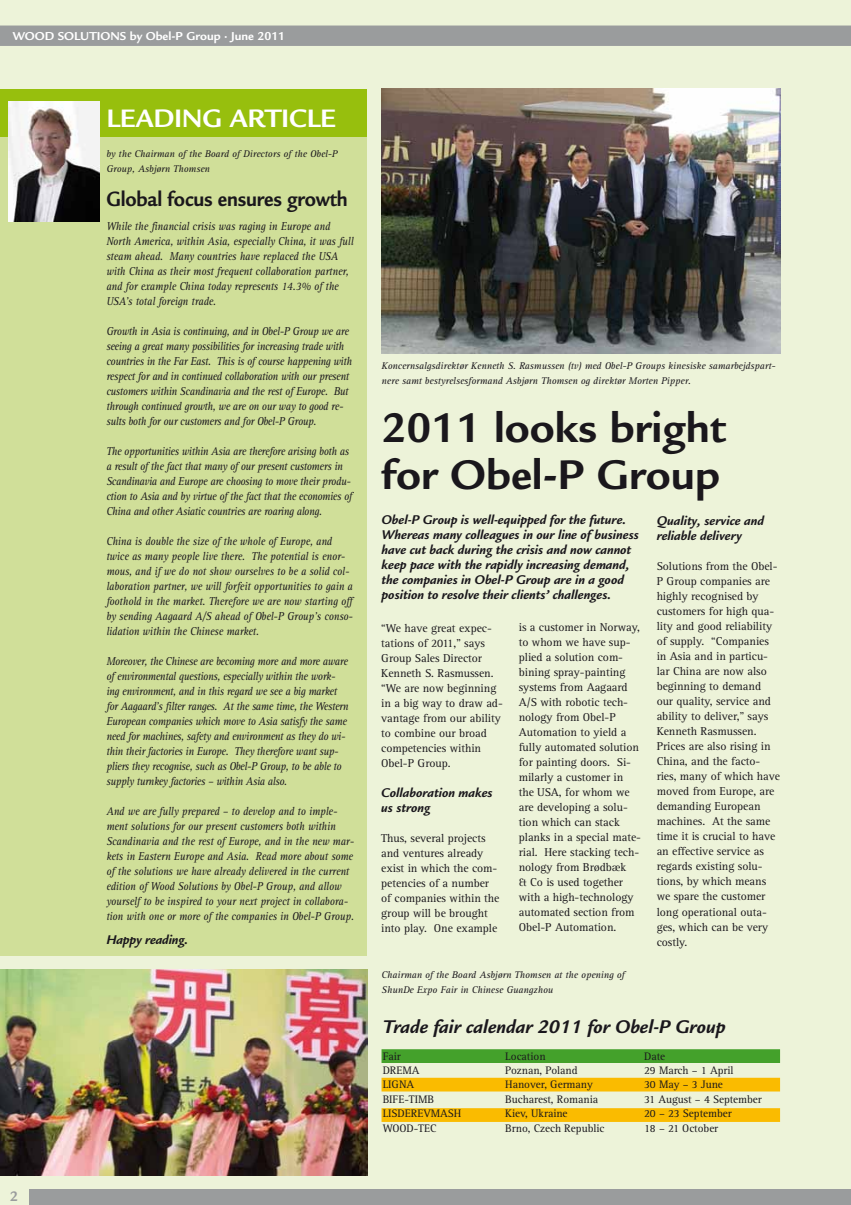
<style>
.page{position:relative;width:851px;height:1205px;background:#fff}
.page>*{position:absolute;margin:0;border:0;box-sizing:border-box;transform-origin:0 0}
.t1{font:700 45px/47.5px "Legacy Sans";color:#1a171c}
.t2{font:700 27.5px "Legacy Sans";letter-spacing:.23em;color:#fff}
.t3{font:700 22.5px "Legacy Sans";letter-spacing:-.01em;color:#1a171c;scale:.9 1}
.t4{font:italic 700 20px "Legacy Sans";color:#1a171c}
.t5{font:700 15px "Legacy Sans";color:#9a9c9d}
.t6{font:italic 700 13.75px/15px "Legacy Sans";color:#1a171c}
.t7{font:700 12.5px "Legacy Sans";color:#fff}
.t8{font:11.75px/15px "Rotis Serif";letter-spacing:-.005em;color:#1a171c}
.t9{font:italic 11.75px/15px "Rotis Serif";letter-spacing:-.03em;color:#1a171c;scale:.9 1}
.t10{font:italic 11.75px/15px "Rotis Serif";letter-spacing:-.01em;color:#1a171c;scale:.9 1}
.t11{font:11.25px "Rotis Serif";letter-spacing:-.005em;color:#1a171c}
.t12{font:italic 10px/15px "Rotis Serif";letter-spacing:-.005em;color:#1a171c}
</style>
<div class="page">
<div style="left:0;top:0;width:850px;height:1205px;background:#edf3d9"></div>
<div style="left:0;top:90px;width:366px;height:866px;background:#d0df99"></div>
<div style="left:0;top:89px;width:366px;height:47px;background:#97bf0d"></div>
<div style="left:29px;top:1189px;width:821px;height:16px;background:#9a9c9d"></div>
<div style="left:0;top:26px;width:851px;height:20px;background:#9a9c9d"></div>
<img style="left:8px;top:102px;width:91px;height:119px">
<img style="left:381px;top:89px;width:399px;height:264px">
<div style="left:381px;top:1049px;width:399px;height:14px;background:#44a12b"></div>
<div style="left:381px;top:1078px;width:399px;height:13px;background:#fabb00"></div>
<div style="left:381px;top:1108px;width:399px;height:14px;background:#fabb00"></div>
<img style="left:0;top:970px;width:367px;height:205px">
<p class="t7" style="left:13px;top:29px;width:274px">Wood Solutions by Obel-P Group · June 2011</p>
<p class="t5" style="left:10px;top:1187px;width:10px">2</p>
<h2 class="t2" style="left:106px;top:103px;width:231px">Leading article</h2>
<p class="t12" style="left:106px;top:147px;width:233px">by the Chairman of the Board of Directors of the Obel-P<br>Group, Asbjørn Thomsen</p>
<h3 class="t3" style="left:106px;top:186px;width:269px">Global focus ensures growth</h3>
<p class="t10" style="left:106px;top:219px;width:276px">While the financial crisis was raging in Europe and North America, within Asia, especially China, it was full steam ahead. Many countries have replaced the USA with China as their most frequent collaboration partner, and for example China today represents 14.3% of the USA’s total foreign trade.</p>
<p class="t9" style="left:106px;top:324px;width:274px">Growth in Asia is continuing, and in Obel-P Group we are seeing a great many possibilities for increasing trade with countries in the Far East. This is of course happening with respect for and in continued collaboration with our present customers within Scandinavia and the rest of Europe. But through continued growth, we are on our way to good re&shy;sults both for our customers and for Obel-P Group.</p>
<p class="t9" style="left:106px;top:444px;width:275px">The opportunities within Asia are therefore arising both as a result of the fact that many of our present customers in Scandinavia and Europe are choosing to move their produ&shy;ction to Asia and by virtue of the fact that the economies of China and other Asiatic countries are roaring along.</p>
<p class="t10" style="left:106px;top:534px;width:275px">China is double the size of the whole of Europe, and twice as many people live there. The potential is enor&shy;mous, and if we do not show ourselves to be a solid col&shy;laboration partner, we will forfeit opportunities to gain a foothold in the market. Therefore we are now starting off by sending Aagaard A/S ahead of Obel-P Group’s conso&shy;lidation within the Chinese market.</p>
<p class="t9" style="left:106px;top:654px;width:270px">Moreover, the Chinese are becoming more and more aware of environmental questions, especially within the work&shy;ing environment, and in this regard we see a big market for Aagaard’s filter ranges. At the same time, the Western European companies which move to Asia satisfy the same need for machines, safety and environment as they do wi&shy;thin their factories in Europe. They therefore want sup&shy;pliers they recognise, such as Obel-P Group, to be able to supply turnkey factories – within Asia also.</p>
<p class="t10" style="left:106px;top:804px;width:276px">And we are fully prepared – to develop and to imple&shy;ment solutions for our present customers both within Scandinavia and the rest of Europe, and in the new mar&shy;kets in Eastern Europe and Asia. Read more about some of the solutions we have already delivered in the current edition of Wood Solutions by Obel-P Group, and allow yourself to be inspired to your next project in collabora&shy;tion with one or more of the companies in Obel-P Group.</p>
<p class="t6" style="left:106px;top:932px;width:83px">Happy reading.</p>
<p class="t12" style="left:381px;top:359px;width:395px">Koncernsalgsdirektør Kenneth S. Rasmussen (tv) med Obel-P Groups kinesiske samarbejdspart&shy;nere samt bestyrelsesformand Asbjørn Thomsen og direktør Morten Pipper.</p>
<h1 class="t1" style="left:381px;top:404px;width:346px">2011 looks bright for Obel-P Group</h1>
<p class="t6" style="left:381px;top:512px;width:259px">Obel-P Group is well-equipped for the future.<br>Whereas many colleagues in our line of business have cut back during the crisis and now cannot keep pace with the rapidly increasing demand, the companies in Obel-P Group are in a good position to resolve their clients’ challenges.</p>
<p class="t8" style="left:381px;top:621px;width:123px">“We have great expec&shy;tations of 2011,” says<br>Group Sales Director<br>Kenneth S. Rasmussen. “We are now beginning in a big way to draw ad&shy;vantage from our ability to combine our broad competencies within<br>Obel-P Group.</p>
<p class="t6" style="left:381px;top:785px;width:113px">Collaboration makes us strong</p>
<p class="t8" style="left:381px;top:831px;width:120px">Thus, several projects and ventures already exist in which the com&shy;petencies of a number of companies within the group will be brought into play. One example</p>
<p class="t6" style="left:656px;top:513px;width:109px">Quality, service and reliable delivery</p>
<p class="t8" style="left:656px;top:559px;width:125px">Solutions from the Obel-<br>P Group companies are highly recognised by customers for high qua&shy;lity and good reliability of supply. “Companies in Asia and in particu&shy;lar China are now also beginning to demand our quality, service and ability to deliver,” says<br>Kenneth Rasmussen.<br>Prices are also rising in<br>China, and the facto&shy;ries, many of which have moved from Europe, are demanding European machines. At the same time it is crucial to have an effective service as regards existing solu&shy;tions, by which means we spare the customer long operational outa&shy;ges, which can be very costly.</p>
<p class="t8" style="left:518px;top:620px;width:124px">is a customer in Norway, to whom we have sup&shy;plied a solution com&shy;bining spray-painting systems from Aagaard<br>A/S with robotic tech&shy;nology from Obel-P<br>Automation to yield a fully automated solution for painting doors. Si&shy;milarly a customer in the USA, for whom we are developing a solu&shy;tion which can stack planks in a special mate&shy;rial. Here stacking tech&shy;nology from Brødbæk<br>&amp; Co is used together with a high-technology automated section from<br>Obel-P Automation.</p>
<p class="t12" style="left:381px;top:967px;width:245px">Chairman of the Board Asbjørn Thomsen at the opening of<br>ShunDe Expo Fair in Chinese Guangzhou</p>
<h3 class="t4" style="left:382px;top:1015px;width:344px">Trade fair calendar 2011 for Obel-P Group</h3>
<p class="t11" style="left:382px;top:1049px;width:20px">Fair</p>
<p class="t11" style="left:505px;top:1049px;width:42px">Location</p>
<p class="t11" style="left:644px;top:1049px;width:23px">Date</p>
<p class="t11" style="left:382px;top:1064px;width:38px">DREMA</p>
<p class="t11" style="left:505px;top:1064px;width:74px">Poznan, Poland</p>
<p class="t11" style="left:644px;top:1064px;width:91px">29 March – 1 April</p>
<p class="t11" style="left:382px;top:1078px;width:33px">LIGNA</p>
<p class="t11" style="left:505px;top:1078px;width:89px">Hanover, Germany</p>
<p class="t11" style="left:644px;top:1078px;width:80px">30 May – 3 June</p>
<p class="t11" style="left:382px;top:1092px;width:53px">BIFE-TIMB</p>
<p class="t11" style="left:505px;top:1092px;width:94px">Bucharest, Romania</p>
<p class="t11" style="left:644px;top:1092px;width:119px">31 August – 4 September</p>
<p class="t11" style="left:382px;top:1107px;width:80px">LISDEREVMASH</p>
<p class="t11" style="left:505px;top:1107px;width:64px">Kiev, Ukraine</p>
<p class="t11" style="left:644px;top:1107px;width:89px">20 – 23 September</p>
<p class="t11" style="left:382px;top:1121px;width:55px">WOOD-TEC</p>
<p class="t11" style="left:505px;top:1121px;width:101px">Brno, Czech Republic</p>
<p class="t11" style="left:644px;top:1121px;width:76px">18 – 21 October</p>
</div>
